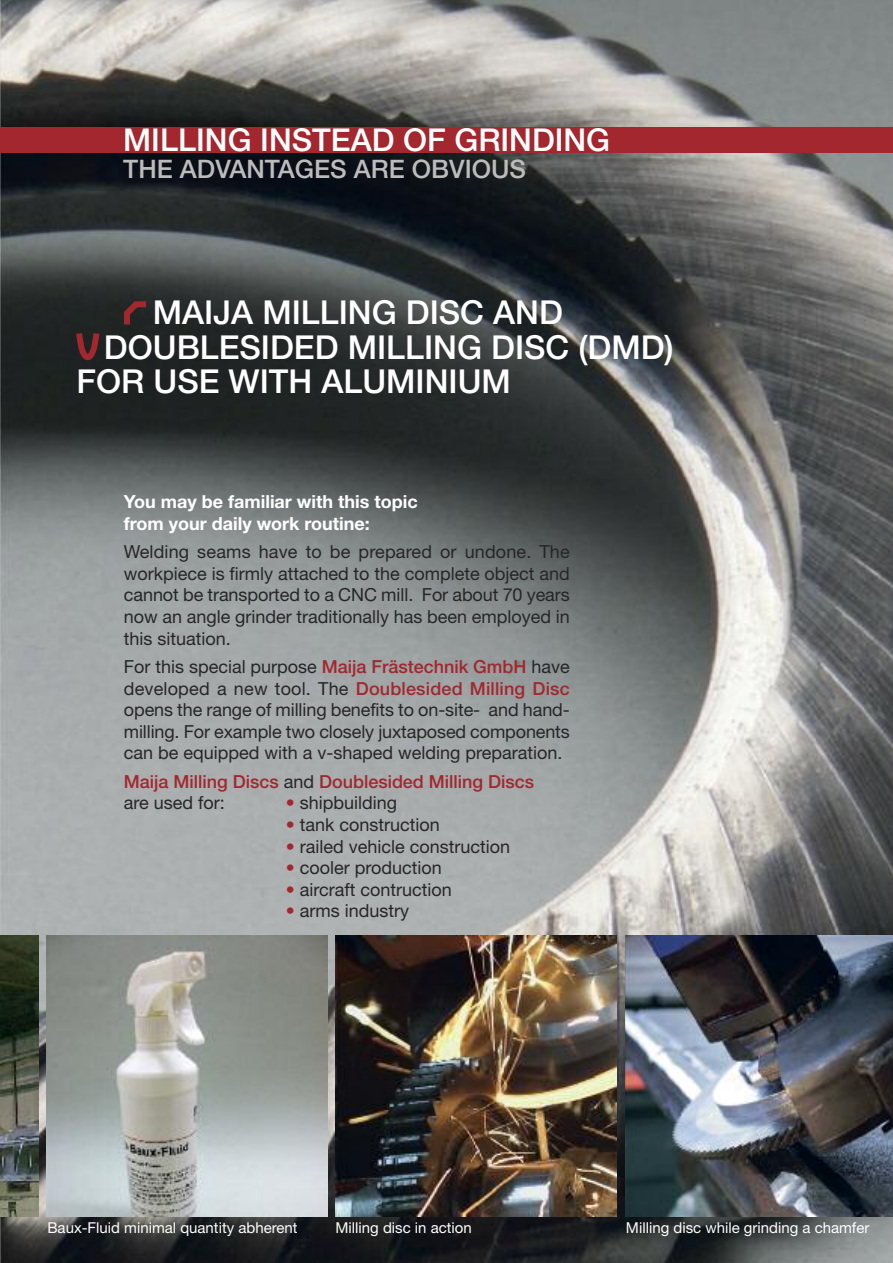
<style>
.page{position:relative;width:893px;height:1263px;background:#fff}
.page>*{position:absolute;margin:0;border:0;box-sizing:border-box;transform-origin:0 0}
.t1{font:500 33px "Helvetica Neue";color:#fff}
.t2{font:500 31.5px "Helvetica Neue";color:#fff}
.t3{font:500 25.5px "Helvetica Neue";color:#bcbcbd}
.t4{font:18px/21.6px "Helvetica Neue";color:#272627;text-align:justify}
.t5{font:700 18px/21.6px "Helvetica Neue";color:#fff}
.t6{font:500 18px/21.6px "Helvetica Neue";color:#a2272e}
.t7{font:15px "Helvetica Neue";color:#fff}
.s1{font-weight:500;color:#a2272e}
.s2{font-weight:400;color:#272627}
.s3{color:#a2272e}
</style>
<div class="page">
<img style="left:0;top:0;width:893px;height:1263px">
<img style="left:47px;top:935px;width:280px;height:281px">
<img style="left:336px;top:935px;width:281px;height:281px">
<img style="left:625px;top:935px;width:268px;height:281px">
<img style="left:0;top:935px;width:38px;height:281px">
<div style="left:0;top:128px;width:893px;height:25px;background:#a2272e"></div>
<svg style="left:121px;top:298px;width:31px;height:32px"></svg>
<svg style="left:73px;top:327px;width:29px;height:36px"></svg>
<h2 class="t2" style="left:123px;top:129px;width:488px">MILLING INSTEAD OF GRINDING</h2>
<h3 class="t3" style="left:123px;top:160px;width:404px">THE ADVANTAGES ARE OBVIOUS</h3>
<h1 class="t1" style="left:153px;top:301px;width:411px">MAIJA MILLING DISC AND</h1>
<h1 class="t1" style="left:104px;top:335px;width:571px">DOUBLESIDED MILLING DISC (DMD)</h1>
<h1 class="t1" style="left:77px;top:370px;width:436px">FOR USE WITH ALUMINIUM</h1>
<p class="t5" style="left:124px;top:492px;width:295px">You may be familiar with this topic from your daily work routine:</p>
<p class="t4" style="left:124px;top:543px;width:447px">Welding seams have to be prepared or undone. The workpiece is firmly attached to the complete object and cannot be transported to a CNC mill. For about 70 years now an angle grinder traditionally has been employed in this situation.</p>
<p class="t4" style="left:124px;top:657px;width:447px">For this special purpose <span class="s1">Maija Frästechnik GmbH</span> have developed a new tool. The <span class="s1">Doublesided Milling Disc </span>opens the range of milling benefits to on-site- and hand&shy;milling. For example two closely juxtaposed components can be equipped with a v-shaped welding preparation.</p>
<p class="t6" style="left:124px;top:772px;width:412px">Maija Milling Discs <span class="s2">and</span> Doublesided Milling Discs <span class="s2">are used for:</span></p>
<p class="t4" style="left:286px;top:794px;width:113px"><span class="s3">•</span> shipbuilding</p>
<p class="t4" style="left:286px;top:815px;width:155px"><span class="s3">•</span> tank construction</p>
<p class="t4" style="left:286px;top:837px;width:226px"><span class="s3">•</span> railed vehicle construction</p>
<p class="t4" style="left:286px;top:859px;width:157px"><span class="s3">•</span> cooler production</p>
<p class="t4" style="left:286px;top:880px;width:167px"><span class="s3">•</span> aircraft contruction</p>
<p class="t4" style="left:286px;top:902px;width:125px"><span class="s3">•</span> arms industry</p>
<p class="t7" style="left:47px;top:1223px;width:252px">Baux-Fluid minimal quantity abherent</p>
<p class="t7" style="left:336px;top:1223px;width:138px">Milling disc in action</p>
<p class="t7" style="left:626px;top:1223px;width:245px">Milling disc while grinding a chamfer</p>
</div>
